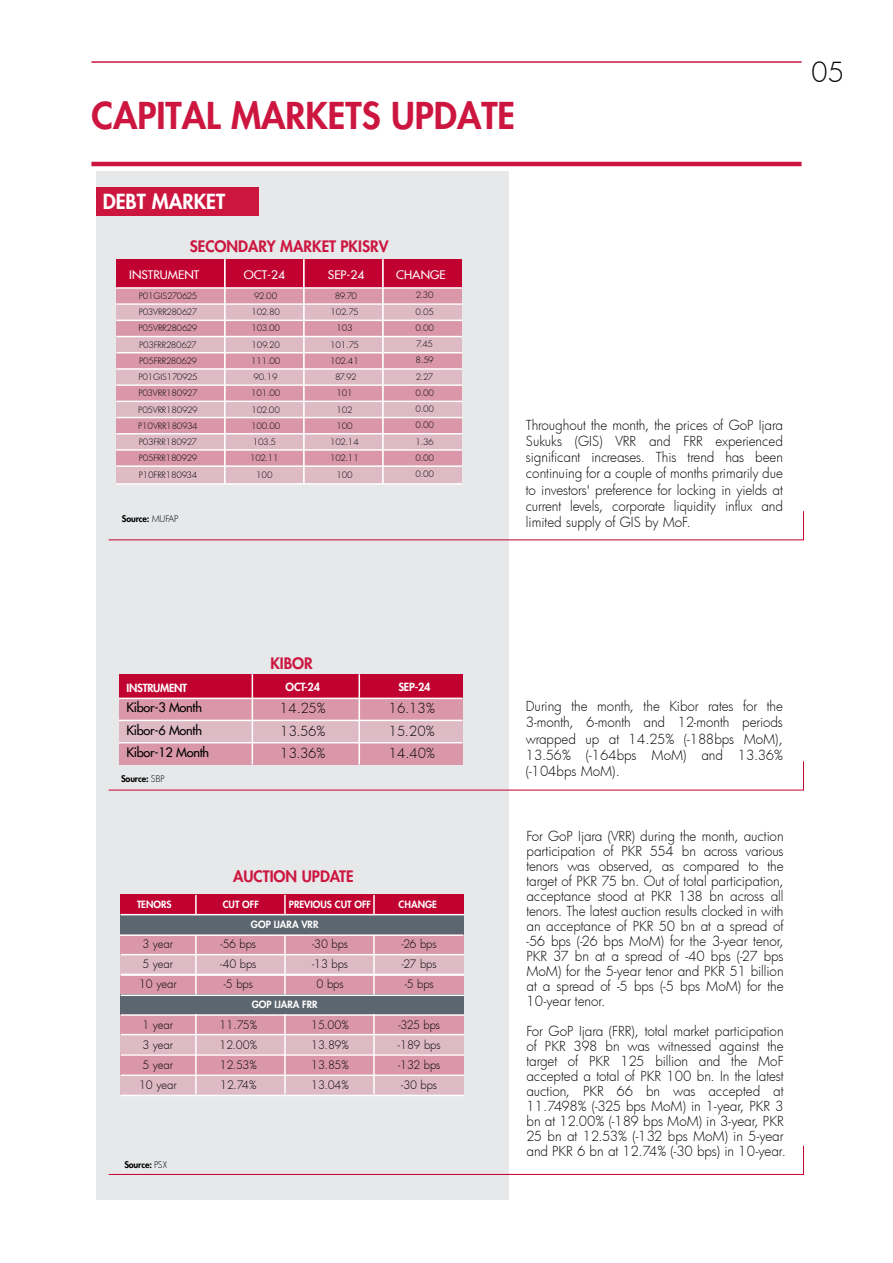
<style>
.page{position:relative;width:893px;height:1263px;background:#fff}
.page>*{position:absolute;margin:0;border:0;box-sizing:border-box;transform-origin:0 0}
.t1{font:800 36px "Futura";color:#cc163f}
.t2{font:300 27px "Futura";color:#000}
.t3{font:800 20.25px "Futura";color:#fff}
.t4{font:800 15.3px "Futura";color:#cc163f}
.t5{font:300 13.5px/15px "Futura";color:#000;text-align:justify}
.t6{font:500 12.75px/22.5px "Futura";letter-spacing:-.02em;color:#000}
.t7{font:500 11.55px "Futura";color:#fff;scale:1.04 1}
.t8{font:300 11.25px/20.2px "Futura";letter-spacing:-.005em;color:#000;text-align:center}
.t9{font:800 10.95px "Futura";letter-spacing:-.02em;color:#fff}
.t10{font:800 9.75px "Futura";color:#fff}
.t11{font:800 9px "Futura";letter-spacing:-.02em;color:#000}
.t12{font:300 8.55px/16.2px "Futura";letter-spacing:-.02em;color:#000;text-align:center;scale:1.06 1}
.s1{font-weight:300}
</style>
<div class="page">
<div style="left:96px;top:172px;width:413px;height:1028px;background:#e6e8ea"></div>
<div style="left:121px;top:895px;width:343px;height:20px;background:#c10230"></div>
<div style="left:121px;top:915px;width:343px;height:20px;background:#5b6670"></div>
<div style="left:121px;top:935px;width:343px;height:20px;background:#d997a9"></div>
<div style="left:121px;top:974px;width:343px;height:21px;background:#d997a9"></div>
<div style="left:121px;top:954px;width:343px;height:21px;background:linear-gradient(to right,#debac5,#debac5)"></div>
<div style="left:121px;top:995px;width:343px;height:20px;background:#5b6670"></div>
<div style="left:121px;top:1014px;width:343px;height:21px;background:#d997a9"></div>
<div style="left:121px;top:1034px;width:343px;height:21px;background:#debac5"></div>
<div style="left:121px;top:1075px;width:343px;height:20px;background:#debac5"></div>
<div style="left:121px;top:1054px;width:343px;height:21px;background:#d997a9"></div>
<hr style="left:373px;top:895px;width:2px;height:20px;background:#fff">
<hr style="left:284px;top:895px;width:2px;height:20px;background:#fff">
<hr style="left:195px;top:895px;width:2px;height:20px;background:#fff">
<hr style="left:373px;top:936px;width:2px;height:59px;background:#fff">
<hr style="left:284px;top:936px;width:2px;height:59px;background:#fff">
<hr style="left:195px;top:936px;width:2px;height:59px;background:#fff">
<hr style="left:373px;top:1014px;width:2px;height:80px;background:#fff">
<hr style="left:284px;top:1014px;width:2px;height:80px;background:#fff">
<hr style="left:195px;top:1014px;width:2px;height:80px;background:#fff">
<hr style="left:121px;top:914px;width:343px;height:1px;background:#fff">
<hr style="left:120px;top:934px;width:343px;height:2px;background:#fff">
<hr style="left:121px;top:954px;width:343px;height:1px;background:#fff">
<hr style="left:121px;top:974px;width:343px;height:2px;background:#fff">
<hr style="left:121px;top:994px;width:343px;height:2px;background:#fff">
<hr style="left:121px;top:1014px;width:343px;height:2px;background:#fff">
<hr style="left:121px;top:1034px;width:343px;height:1px;background:#fff">
<hr style="left:121px;top:1054px;width:343px;height:2px;background:#fff">
<hr style="left:121px;top:1074px;width:343px;height:2px;background:#fff">
<hr style="left:121px;top:1095px;width:343px;height:1px;background:#fff">
<div style="left:116px;top:304px;width:346px;height:16px;background:#debac5"></div>
<div style="left:116px;top:288px;width:346px;height:16px;background:#d997a9"></div>
<hr style="left:116px;top:303px;width:346px;height:2px;background:#fff">
<div style="left:116px;top:337px;width:346px;height:16px;background:#debac5"></div>
<div style="left:116px;top:320px;width:346px;height:17px;background:linear-gradient(to right,#d997a9,#d997a9)"></div>
<div style="left:116px;top:369px;width:346px;height:16px;background:#debac5"></div>
<div style="left:116px;top:353px;width:346px;height:16px;background:#d997a9"></div>
<div style="left:116px;top:401px;width:346px;height:17px;background:#debac5"></div>
<div style="left:116px;top:385px;width:346px;height:16px;background:#d997a9"></div>
<div style="left:116px;top:434px;width:346px;height:16px;background:#debac5"></div>
<div style="left:116px;top:468px;width:346px;height:16px;background:#debac5"></div>
<div style="left:116px;top:418px;width:346px;height:16px;background:#d997a9"></div>
<div style="left:116px;top:450px;width:346px;height:16px;background:#d997a9"></div>
<div style="left:116px;top:259px;width:346px;height:29px;background:#c10230"></div>
<hr style="left:116px;top:287px;width:346px;height:2px;background:#fff">
<hr style="left:224px;top:259px;width:2px;height:225px;background:#fff">
<hr style="left:303px;top:259px;width:2px;height:225px;background:#fff">
<hr style="left:382px;top:259px;width:2px;height:225px;background:#fff">
<div style="left:96px;top:187px;width:162px;height:28px;background:#cc163f"></div>
<hr style="left:116px;top:320px;width:346px;height:1px;background:#fff">
<hr style="left:116px;top:336px;width:346px;height:1px;background:#fff">
<hr style="left:116px;top:352px;width:346px;height:1px;background:#fff">
<hr style="left:116px;top:368px;width:346px;height:2px;background:#fff">
<hr style="left:116px;top:384px;width:346px;height:2px;background:#fff">
<hr style="left:116px;top:401px;width:346px;height:1px;background:#fff">
<hr style="left:116px;top:417px;width:346px;height:1px;background:#fff">
<hr style="left:116px;top:433px;width:346px;height:1px;background:#fff">
<hr style="left:116px;top:449px;width:346px;height:2px;background:#fff">
<hr style="left:116px;top:465px;width:346px;height:2px;background:#fff">
<hr style="left:116px;top:483px;width:346px;height:2px;background:#fff">
<hr style="left:91px;top:162px;width:710px;height:4px;background:#cc163f">
<hr style="left:91px;top:61px;width:710px;height:2px;background:#cc163f">
<svg style="left:108px;top:511px;width:696px;height:30px"></svg>
<svg style="left:108px;top:761px;width:696px;height:30px"></svg>
<svg style="left:108px;top:1145px;width:696px;height:30px"></svg>
<div style="left:119px;top:698px;width:344px;height:22px;background:#d997a9"></div>
<div style="left:119px;top:742px;width:344px;height:22px;background:#d997a9"></div>
<div style="left:119px;top:720px;width:343px;height:22px;background:#debac5"></div>
<div style="left:119px;top:674px;width:344px;height:23px;background:#c10230"></div>
<hr style="left:119px;top:698px;width:344px;height:1px;background:#fff">
<hr style="left:119px;top:720px;width:344px;height:1px;background:#fff">
<hr style="left:119px;top:742px;width:344px;height:1px;background:#fff">
<hr style="left:252px;top:674px;width:1px;height:90px;background:#fff">
<hr style="left:359px;top:674px;width:1px;height:90px;background:#fff">
<h1 class="t1" style="left:91px;top:93px;width:425px">CAPITAL MARKETS UPDATE</h1>
<h3 class="t3" style="left:103px;top:189px;width:124px">DEBT MARKET</h3>
<p class="t4" style="left:190px;top:236px;width:200px">SECONDARY MARKET PKISRV</p>
<p class="t7" style="left:129px;top:267px;width:69px">INSTRUMENT</p>
<p class="t7" style="left:244px;top:267px;width:41px">OCT-24</p>
<p class="t7" style="left:328px;top:267px;width:37px">SEP-24</p>
<p class="t7" style="left:396px;top:267px;width:49px">CHANGE</p>
<p class="t12" style="left:138px;top:287px;width:58px;text-align:left">P01GIS270625<br>P03VRR280627<br>P05VRR280629<br>P03FRR280627<br>P05FRR280629<br>P01GIS170925<br>P03VRR180927<br>P05VRR180929<br>P10VRR180934<br>P03FRR180927<br>P05FRR180929<br>P10FRR180934</p>
<p class="t11" style="left:122px;top:513px;width:58px">Source: <span class="s1">MUFAP</span></p>
<p class="t12" style="left:250px;top:287px;width:30px">92.00<br>102.80<br>103.00<br>109.20<br>111.00<br>90.19<br>101.00<br>102.00<br>100.00<br>103.5<br>102.11<br>100</p>
<p class="t12" style="left:330px;top:287px;width:29px">89.70<br>102.75<br>103<br>101.75<br>102.41<br>87.92<br>101<br>102<br>100<br>102.14<br>102.11<br>100</p>
<p class="t12" style="left:415px;top:287px;width:19px;text-align:justify">2.30<br>0.05<br>0.00<br>7.45<br>8.59<br>2.27<br>0.00<br>0.00<br>0.00<br>1.36<br>0.00<br>0.00</p>
<p class="t5" style="left:526px;top:417px;width:259px;line-height:16px">Throughout the month, the prices of GoP Ijara Sukuks (GIS) VRR and FRR experienced significant increases. This trend has been continuing for a couple of months primarily due to investors' preference for locking in yields at current levels, corporate liquidity influx and limited supply of GIS by MoF.</p>
<h2 class="t2" style="left:811px;top:54px;width:35px">05</h2>
<p class="t9" style="left:126px;top:681px;width:62px">INSTRUMENT</p>
<p class="t6" style="left:126px;top:696px;width:84px">Kibor-3 Month<br>Kibor-6 Month<br>Kibor-12 Month</p>
<p class="t11" style="left:121px;top:773px;width:45px">Source: <span class="s1">SBP</span></p>
<p class="t4" style="left:270px;top:653px;width:44px">KIBOR</p>
<p class="t9" style="left:286px;top:680px;width:36px">OCT-24</p>
<p class="t5" style="left:280px;top:696px;width:47px;line-height:22.5px">14.25% 13.56% 13.36%</p>
<p class="t5" style="left:389px;top:697px;width:48px;line-height:22.5px">16.13% 15.20% 14.40%</p>
<p class="t9" style="left:398px;top:680px;width:34px">SEP-24</p>
<p class="t4" style="left:233px;top:867px;width:122px">AUCTION UPDATE</p>
<p class="t10" style="left:137px;top:899px;width:36px">TENORS</p>
<p class="t10" style="left:223px;top:899px;width:38px">CUT OFF</p>
<p class="t10" style="left:289px;top:899px;width:84px">PREVIOUS CUT OFF</p>
<p class="t10" style="left:399px;top:899px;width:40px">CHANGE</p>
<p class="t10" style="left:251px;top:918px;width:69px">GOP IJARA VRR</p>
<p class="t8" style="left:139px;top:933px;width:39px">3 year<br>5 year<br>10 year</p>
<p class="t8" style="left:139px;top:1014px;width:39px">1 year<br>3 year<br>5 year<br>10 year</p>
<p class="t11" style="left:124px;top:1159px;width:44px">Source: <span class="s1">PSX</span></p>
<p class="t8" style="left:220px;top:933px;width:38px">-56 bps -40 bps -5 bps</p>
<p class="t8" style="left:219px;top:1014px;width:39px;text-align:justify">11.75% 12.00% 12.53% 12.74%</p>
<p class="t8" style="left:312px;top:933px;width:38px">-30 bps -13 bps<br>0 bps</p>
<p class="t8" style="left:311px;top:1014px;width:39px;text-align:justify">15.00% 13.89% 13.85% 13.04%</p>
<p class="t10" style="left:252px;top:998px;width:67px">GOP IJARA FRR</p>
<p class="t8" style="left:402px;top:933px;width:36px;text-align:justify">-26 bps -27 bps -5 bps</p>
<p class="t8" style="left:398px;top:1014px;width:44px">-325 bps -189 bps -132 bps -30 bps</p>
<p class="t5" style="left:526px;top:698px;width:259px;line-height:16px">During the month, the Kibor rates for the 3-month, 6-month and 12-month periods wrapped up at 14.25% (-188bps MoM), 13.56% (-164bps MoM) and 13.36% (-104bps MoM).</p>
<p class="t5" style="left:526px;top:828px;width:259px">For GoP Ijara (VRR) during the month, auction participation of PKR 554 bn across various tenors was observed, as compared to the target of PKR 75 bn. Out of total participation, acceptance stood at PKR 138 bn across all tenors. The latest auction results clocked in with an acceptance of PKR 50 bn at a spread of -56 bps (-26 bps MoM) for the 3-year tenor, PKR 37 bn at a spread of -40 bps (-27 bps MoM) for the 5-year tenor and PKR 51 billion at a spread of -5 bps (-5 bps MoM) for the 10-year tenor.</p>
<p class="t5" style="left:526px;top:1023px;width:261px;text-align:left">For GoP Ijara (FRR), total market participation of PKR 398 bn was witnessed against the target of PKR 125 billion and the MoF accepted a total of PKR 100 bn. In the latest auction, PKR 66 bn was accepted at 11.7498% (-325 bps MoM) in 1-year, PKR 3 bn at 12.00% (-189 bps MoM) in 3-year, PKR 25 bn at 12.53% (-132 bps MoM) in 5-year and PKR 6 bn at 12.74% (-30 bps) in 10-year.</p>
</div>
